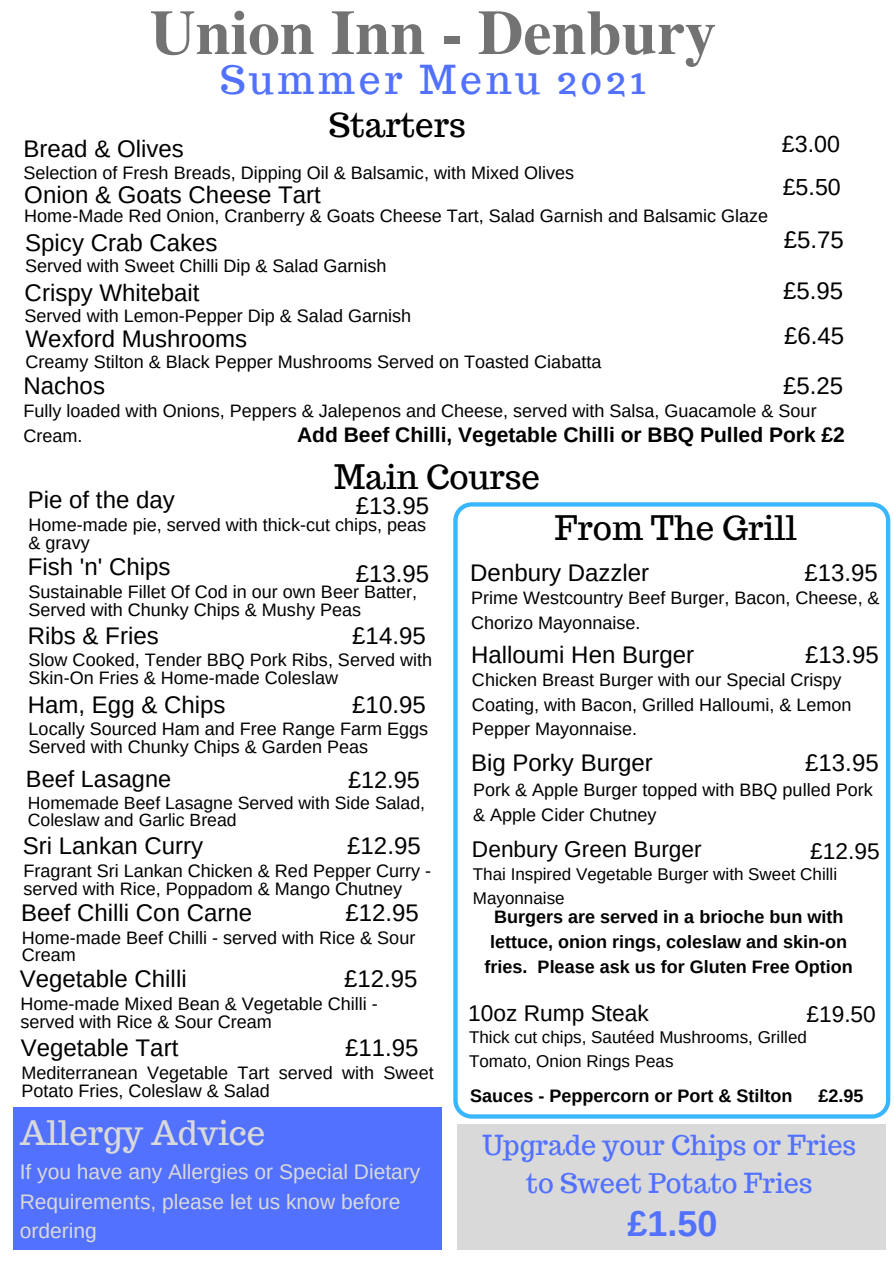
<style>
.page{position:relative;width:894px;height:1264px;background:#fff}
.page>*{position:absolute;margin:0;border:0;box-sizing:border-box;transform-origin:0 0}
.t1{font:700 63px "Te X Gyre Termes";color:#737373}
.t2{font:39px "Trocchi";letter-spacing:.1em;color:#5271ff}
.t3{font:700 36px "Arimo";color:#5271ff}
.t4{font:33px "Trocchi";color:#000}
.t5{font:33px "Trocchi";color:#d9d9d9}
.t6{font:27px "Trocchi";color:#5271ff}
.t7{font:24px "Arimo";color:#000}
.t8{font:23.55px "Arimo";color:#000}
.t9{font:23.25px "Arimo";color:#000}
.t10{font:22.65px "Arimo";color:#000}
.t11{font:21px/29.2px "Arimo";color:#d9d9d9}
.t12{font:700 21px "Arimo";color:#000}
.t13{font:18px/18px "Arimo";color:#000}
.t14{font:700 18px/24.8px "Arimo";color:#000;text-align:center}
.t15{font:17.7px/17px "Arimo";color:#000}
.t16{font:16.95px/23.7px "Arimo";color:#000}
</style>
<div class="page">
<div style="left:13px;top:1107px;width:428px;height:142px;background:#5271ff"></div>
<div style="left:457px;top:1123px;width:429px;height:126px;background:#d9d9d9"></div>
<svg style="left:453px;top:502px;width:437px;height:616px"></svg>
<p class="t1" style="left:150px;top:-16px;width:567px">Union Inn - Denbury</p>
<p class="t2" style="left:220px;top:55px;width:427px">Summer Menu 2021</p>
<p class="t4" style="left:329px;top:104px;width:138px">Starters</p>
<p class="t7" style="left:24px;top:135px;width:162px">Bread &amp; Olives</p>
<p class="t9" style="left:781px;top:131px;width:60px">£3.00</p>
<p class="t13" style="left:23px;top:164px;width:552px">Selection of Fresh Breads, Dipping Oil &amp; Balsamic, with Mixed Olives</p>
<p class="t7" style="left:24px;top:182px;width:298px">Onion &amp; Goats Cheese Tart</p>
<p class="t9" style="left:782px;top:173px;width:60px">£5.50</p>
<p class="t13" style="left:24px;top:206px;width:745px">Home-Made Red Onion, Cranberry &amp; Goats Cheese Tart, Salad Garnish and Balsamic Glaze</p>
<p class="t7" style="left:25px;top:229px;width:194px">Spicy Crab Cakes</p>
<p class="t7" style="left:783px;top:227px;width:62px">£5.75</p>
<p class="t13" style="left:25px;top:256px;width:363px">Served with Sweet Chilli Dip &amp; Salad Garnish</p>
<p class="t7" style="left:25px;top:280px;width:176px">Crispy Whitebait</p>
<p class="t7" style="left:782px;top:277px;width:62px">£5.95</p>
<p class="t13" style="left:25px;top:307px;width:388px">Served with Lemon-Pepper Dip &amp; Salad Garnish</p>
<p class="t7" style="left:26px;top:325px;width:223px">Wexford Mushrooms</p>
<p class="t7" style="left:783px;top:322px;width:62px">£6.45</p>
<p class="t13" style="left:26px;top:352px;width:577px">Creamy Stilton &amp; Black Pepper Mushrooms Served on Toasted Ciabatta</p>
<p class="t7" style="left:24px;top:373px;width:83px">Nachos</p>
<p class="t7" style="left:782px;top:373px;width:62px">£5.25</p>
<p class="t13" style="left:23px;top:398px;width:794px;line-height:24.8px">Fully loaded with Onions, Peppers &amp; Jalepenos and Cheese, served with Salsa, Guacamole &amp; Sour<br>Cream.</p>
<p class="t12" style="left:297px;top:423px;width:549px">Add Beef Chilli, Vegetable Chilli or BBQ Pulled Pork £2</p>
<p class="t4" style="left:334px;top:455px;width:207px">Main Course</p>
<p class="t7" style="left:28px;top:486px;width:148px">Pie of the day</p>
<p class="t7" style="left:355px;top:492px;width:75px">£13.95</p>
<p class="t13" style="left:29px;top:515px;width:399px">Home-made pie, served with thick-cut chips, peas &amp; gravy</p>
<p class="t4" style="left:554px;top:506px;width:244px">From The Grill</p>
<p class="t7" style="left:470px;top:559px;width:180px">Denbury Dazzler</p>
<p class="t7" style="left:804px;top:559px;width:75px">£13.95</p>
<p class="t13" style="left:471px;top:585px;width:410px;line-height:24.8px">Prime Westcountry Beef Burger, Bacon, Cheese, &amp;<br>Chorizo Mayonnaise.</p>
<p class="t7" style="left:471px;top:641px;width:224px">Halloumi Hen Burger</p>
<p class="t7" style="left:805px;top:641px;width:75px">£13.95</p>
<p class="t13" style="left:472px;top:667px;width:381px;line-height:24.8px">Chicken Breast Burger with our Special Crispy<br>Coating, with Bacon, Grilled Halloumi, &amp; Lemon<br>Pepper Mayonnaise.</p>
<p class="t7" style="left:28px;top:553px;width:144px">Fish 'n' Chips</p>
<p class="t7" style="left:355px;top:560px;width:75px">£13.95</p>
<p class="t13" style="left:29px;top:582px;width:390px">Sustainable Fillet Of Cod in our own Beer Batter,<br>Served with Chunky Chips &amp; Mushy Peas</p>
<p class="t7" style="left:28px;top:621px;width:132px">Ribs &amp; Fries</p>
<p class="t7" style="left:352px;top:621px;width:75px">£14.95</p>
<p class="t13" style="left:29px;top:651px;width:405px">Slow Cooked, Tender BBQ Pork Ribs, Served with<br>Skin-On Fries &amp; Home-made Coleslaw</p>
<p class="t7" style="left:28px;top:691px;width:199px">Ham, Egg &amp; Chips</p>
<p class="t7" style="left:352px;top:691px;width:75px">£10.95</p>
<p class="t13" style="left:29px;top:720px;width:401px">Locally Sourced Ham and Free Range Farm Eggs<br>Served with Chunky Chips &amp; Garden Peas</p>
<p class="t8" style="left:26px;top:765px;width:147px">Beef Lasagne</p>
<p class="t8" style="left:348px;top:766px;width:73px">£12.95</p>
<p class="t15" style="left:28px;top:794px;width:398px">Homemade Beef Lasagne Served with Side Salad,<br>Coleslaw and Garlic Bread</p>
<p class="t7" style="left:471px;top:749px;width:183px">Big Porky Burger</p>
<p class="t7" style="left:805px;top:749px;width:75px">£13.95</p>
<p class="t13" style="left:473px;top:777px;width:401px;line-height:24.8px">Pork &amp; Apple Burger topped with BBQ pulled Pork &amp; Apple Cider Chutney</p>
<p class="t7" style="left:23px;top:832px;width:182px">Sri Lankan Curry</p>
<p class="t7" style="left:347px;top:832px;width:75px">£12.95</p>
<p class="t13" style="left:24px;top:861px;width:409px">Fragrant Sri Lankan Chicken &amp; Red Pepper Curry - served with Rice, Poppadom &amp; Mango Chutney</p>
<p class="t7" style="left:21px;top:899px;width:232px">Beef Chilli Con Carne</p>
<p class="t7" style="left:345px;top:899px;width:75px">£12.95</p>
<p class="t13" style="left:22px;top:929px;width:395px;line-height:17px">Home-made Beef Chilli - served with Rice &amp; Sour<br>Cream</p>
<p class="t7" style="left:20px;top:965px;width:168px">Vegetable Chilli</p>
<p class="t7" style="left:344px;top:965px;width:75px">£12.95</p>
<p class="t13" style="left:20px;top:994px;width:359px">Home-made Mixed Bean &amp; Vegetable Chilli - served with Rice &amp; Sour Cream</p>
<p class="t7" style="left:21px;top:1034px;width:159px">Vegetable Tart</p>
<p class="t7" style="left:345px;top:1034px;width:75px">£11.95</p>
<p class="t13" style="left:21px;top:1063px;width:413px">Mediterranean Vegetable Tart served with Sweet<br>Potato Fries, Coleslaw &amp; Salad</p>
<p class="t5" style="left:20px;top:1111px;width:247px">Allergy Advice</p>
<p class="t11" style="left:20px;top:1157px;width:402px">If you have any Allergies or Special Dietary<br>Requirements, please let us know before ordering</p>
<p class="t10" style="left:472px;top:837px;width:231px">Denbury Green Burger</p>
<p class="t10" style="left:810px;top:838px;width:71px">£12.95</p>
<p class="t16" style="left:472px;top:862px;width:366px">Thai Inspired Vegetable Burger with Sweet Chilli<br>Mayonnaise</p>
<p class="t14" style="left:484px;top:904px;width:370px">Burgers are served in a brioche bun with lettuce, onion rings, coleslaw and skin-on fries. Please ask us for Gluten Free Option</p>
<p class="t10" style="left:468px;top:1000px;width:182px">10oz Rump Steak</p>
<p class="t10" style="left:806px;top:1001px;width:71px">£19.50</p>
<p class="t16" style="left:469px;top:1025px;width:339px">Thick cut chips, Sautéed Mushrooms, Grilled<br>Tomato, Onion Rings Peas</p>
<p class="t14" style="left:470px;top:1083px;width:323px">Sauces - Peppercorn or Port &amp; Stilton</p>
<p class="t14" style="left:818px;top:1083px;width:47px">£2.95</p>
<p class="t6" style="left:482px;top:1127px;width:375px">Upgrade your Chips or Fries</p>
<p class="t6" style="left:526px;top:1165px;width:288px">to Sweet Potato Fries</p>
<p class="t3" style="left:627px;top:1203px;width:92px">£1.50</p>
</div>
